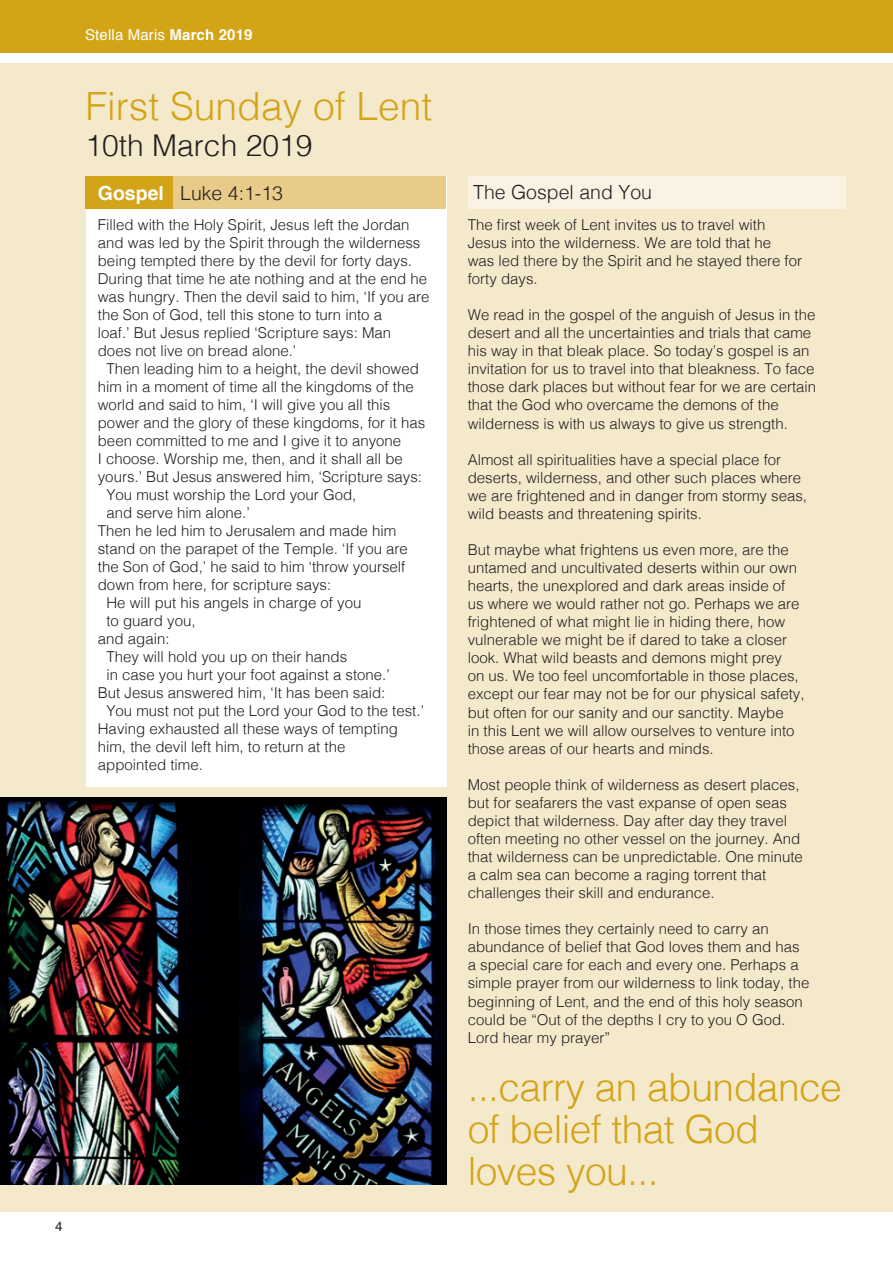
<style>
.page{position:relative;width:893px;height:1263px;background:#fff}
.page>*{position:absolute;margin:0;border:0;box-sizing:border-box;transform-origin:0 0}
.t1{font:300 39px/42px "Helvetica";letter-spacing:-.015em;color:#d3a417}
.t2{font:300 30px "Helvetica";color:#231f20}
.t3{font:300 19.5px "Helvetica";color:#231f20}
.t4{font:300 15px/18px "Helvetica";color:#231f20}
.t5{font:15px "Helvetica";letter-spacing:.01em;color:#fff}
.t6{font:13.5px "Helvetica";color:#231f20}
.s1{font-weight:700}
.s2{font-weight:700;color:#fff}
</style>
<div class="page">
<div style="left:0;top:0;width:893px;height:53px;background:#d3a417"></div>
<div style="left:0;top:64px;width:893px;height:1148px;background:#f5e9cc"></div>
<div style="left:86px;top:176px;width:360px;height:611px;background:#fff"></div>
<img style="left:0;top:797px;width:446px;height:387px">
<div style="left:85px;top:176px;width:361px;height:33px;background:#e8cb88"></div>
<div style="left:85px;top:176px;width:88px;height:33px;background:#d3a417"></div>
<div style="left:468px;top:176px;width:377px;height:33px;background:#faf3e3"></div>
<p class="t5" style="left:85px;top:24px;width:169px">Stella Maris <span class="s1">March 2019</span></p>
<h1 class="t1" style="left:86px;top:83px;width:348px">First Sunday of Lent</h1>
<h2 class="t2" style="left:86px;top:120px;width:228px">10th March 2019</h2>
<h3 class="t3" style="left:98px;top:176px;width:187px"><span class="s2">Gospel</span> Luke 4:1-13</h3>
<p class="t4" style="left:98px;top:215px;width:313px">Filled with the Holy Spirit, Jesus left the Jordan</p>
<p class="t4" style="left:98px;top:233px;width:324px">and was led by the Spirit through the wilderness</p>
<p class="t4" style="left:98px;top:251px;width:316px">being tempted there by the devil for forty days.</p>
<p class="t4" style="left:98px;top:269px;width:331px">During that time he ate nothing and at the end he</p>
<p class="t4" style="left:98px;top:287px;width:333px">was hungry. Then the devil said to him, ‘If you are</p>
<p class="t4" style="left:98px;top:305px;width:286px">the Son of God, tell this stone to turn into a</p>
<p class="t4" style="left:98px;top:323px;width:295px">loaf.’ But Jesus replied ‘Scripture says: Man</p>
<p class="t4" style="left:98px;top:341px;width:200px">does not live on bread alone.’</p>
<p class="t4" style="left:106px;top:359px;width:314px">Then leading him to a height, the devil showed</p>
<p class="t4" style="left:98px;top:377px;width:317px">him in a moment of time all the kingdoms of the</p>
<p class="t4" style="left:98px;top:395px;width:294px">world and said to him, ‘I will give you all this</p>
<p class="t4" style="left:98px;top:413px;width:329px">power and the glory of these kingdoms, for it has</p>
<p class="t4" style="left:98px;top:431px;width:305px">been committed to me and I give it to anyone</p>
<p class="t4" style="left:98px;top:449px;width:307px">I choose. Worship me, then, and it shall all be</p>
<p class="t4" style="left:98px;top:467px;width:326px">yours.’ But Jesus answered him, ‘Scripture says:</p>
<p class="t4" style="left:106px;top:485px;width:252px">You must worship the Lord your God,</p>
<p class="t4" style="left:106px;top:503px;width:145px">and serve him alone.’</p>
<p class="t4" style="left:98px;top:521px;width:300px">Then he led him to Jerusalem and made him</p>
<p class="t4" style="left:98px;top:539px;width:312px">stand on the parapet of the Temple. ‘If you are</p>
<p class="t4" style="left:98px;top:557px;width:309px">the Son of God,’ he said to him ‘throw yourself</p>
<p class="t4" style="left:98px;top:575px;width:235px">down from here, for scripture says:</p>
<p class="t4" style="left:106px;top:593px;width:257px">He will put his angels in charge of you</p>
<p class="t4" style="left:106px;top:611px;width:91px">to guard you,</p>
<p class="t4" style="left:98px;top:629px;width:73px">and again:</p>
<p class="t4" style="left:106px;top:647px;width:242px">They will hold you up on their hands</p>
<p class="t4" style="left:106px;top:665px;width:285px">in case you hurt your foot against a stone.’</p>
<p class="t4" style="left:98px;top:683px;width:289px">But Jesus answered him, ‘It has been said:</p>
<p class="t4" style="left:106px;top:701px;width:319px">You must not put the Lord your God to the test.’</p>
<p class="t4" style="left:98px;top:719px;width:302px">Having exhausted all these ways of tempting</p>
<p class="t4" style="left:98px;top:737px;width:249px">him, the devil left him, to return at the</p>
<p class="t4" style="left:98px;top:755px;width:107px">appointed time.</p>
<p class="t6" style="left:55px;top:1215px;width:9px">4</p>
<h3 class="t3" style="left:473px;top:175px;width:180px">The Gospel and You</h3>
<p class="t4" style="left:468px;top:214px;width:336px">The first week of Lent invites us to travel with Jesus into the wilderness. We are told that he<br>was led there by the Spirit and he stayed there for forty days.</p>
<p class="t4" style="left:468px;top:305px;width:350px">We read in the gospel of the anguish of Jesus in the desert and all the uncertainties and trials that came his way in that bleak place. So today’s gospel is an invitation for us to travel into that bleakness. To face those dark places but without fear for we are certain that the God who overcame the demons of the wilderness is with us always to give us strength.</p>
<p class="t4" style="left:468px;top:449px;width:341px">Almost all spiritualities have a special place for deserts, wilderness, and other such places where we are frightened and in danger from stormy seas, wild beasts and threatening spirits.</p>
<p class="t4" style="left:468px;top:540px;width:338px">But maybe what frightens us even more, are the untamed and uncultivated deserts within our own hearts, the unexplored and dark areas inside of us where we would rather not go. Perhaps we are frightened of what might lie in hiding there, how vulnerable we might be if dared to take a closer look. What wild beasts and demons might prey<br>on us. We too feel uncomfortable in those places, except our fear may not be for our physical safety, but often for our sanity and our sanctity. Maybe<br>in this Lent we will allow ourselves to venture into those areas of our hearts and minds.</p>
<p class="t4" style="left:468px;top:774px;width:337px">Most people think of wilderness as desert places, but for seafarers the vast expanse of open seas depict that wilderness. Day after day they travel often meeting no other vessel on the journey. And that wilderness can be unpredictable. One minute a calm sea can become a raging torrent that challenges their skill and endurance.</p>
<p class="t4" style="left:468px;top:919px;width:343px">In those times they certainly need to carry an abundance of belief that God loves them and has a special care for each and every one. Perhaps a simple prayer from our wilderness to link today, the beginning of Lent, and the end of this holy season could be “Out of the depths I cry to you O God.<br>Lord hear my prayer”</p>
<h1 class="t1" style="left:468px;top:1063px;width:376px">...carry an abundance of belief that God loves you...</h1>
</div>
